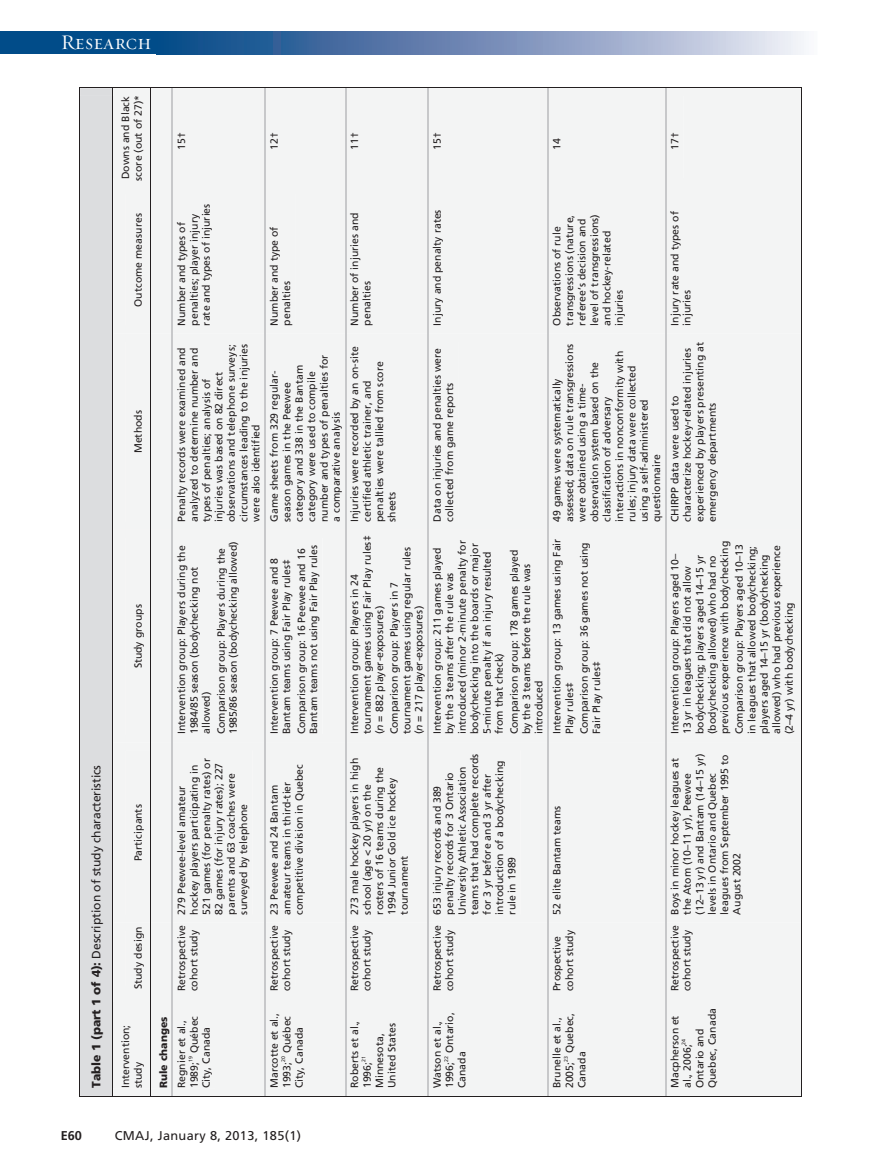
<style>
.page{position:relative;width:878px;height:1175px;background:#fff}
.page>*{position:absolute;margin:0;border:0;box-sizing:border-box;transform-origin:0 0}
.t1{font:21px "Requiem Display HTF Small Caps";letter-spacing:.005em;color:#fff}
.t2{font:12.75px "Frutiger LT Std";letter-spacing:.025em;color:#231f20}
.t3{font:700 12.75px "Frutiger LT Std";color:#231f20}
.t4{font:12px "Frutiger";color:#231f20}
.t5{font:10.5px/12.5px "Frutiger";color:#231f20}
.t6{font:900 10.5px "Frutiger";letter-spacing:.005em;color:#231f20}
.t7{font:5.25px "Frutiger";letter-spacing:-.005em;color:#231f20}
.s1{font-weight:900}
.s2{font-style:italic}
</style>
<div class="page">
<div style="left:0;top:32px;width:164px;height:22px;background:#014c89"></div>
<svg style="left:164px;top:32px;width:640px;height:22px;background:#7692ba"></svg>
<div style="left:79px;top:87px;width:723px;height:1009px;background:#f3f4f4"></div>
<h1 class="t1" style="left:61px;top:30px;width:92px">Research</h1>
<p class="t4" style="left:91px;top:1088px;width:325px;rotate:-90deg"><span class="s1">Table 1 (part 1 of 4):</span> Description of study characteristics</p>
<p class="t5" style="left:120px;top:181px;width:87px;rotate:-90deg">Downs and Black score (out of 27)*</p>
<p class="t5" style="left:133px;top:306px;width:95px;rotate:-90deg">Outcome measures</p>
<p class="t5" style="left:133px;top:453px;width:44px;rotate:-90deg">Methods</p>
<p class="t5" style="left:133px;top:668px;width:65px;rotate:-90deg">Study groups</p>
<p class="t5" style="left:133px;top:861px;width:58px;rotate:-90deg">Participants</p>
<p class="t5" style="left:133px;top:989px;width:64px;rotate:-90deg">Study design</p>
<p class="t5" style="left:120px;top:1088px;width:65px;rotate:-90deg">Intervention; study</p>
<p class="t5" style="left:176px;top:150px;width:19px;rotate:-90deg">15†</p>
<p class="t5" style="left:269px;top:150px;width:19px;rotate:-90deg">12†</p>
<p class="t5" style="left:349px;top:150px;width:19px;rotate:-90deg">11†</p>
<p class="t5" style="left:432px;top:150px;width:19px;rotate:-90deg">15†</p>
<p class="t5" style="left:551px;top:150px;width:13px;rotate:-90deg">14</p>
<p class="t5" style="left:669px;top:150px;width:19px;rotate:-90deg">17†</p>
<p class="t5" style="left:176px;top:325px;width:123px;rotate:-90deg">Number and types of penalties; player injury rate and types of injuries</p>
<p class="t5" style="left:176px;top:522px;width:179px;rotate:-90deg">Penalty records were examined and analyzed to determine number and types of penalties; analysis of injuries was based on 82 direct observations and telephone surveys; circumstances leading to the injuries were also identified</p>
<p class="t5" style="left:176px;top:734px;width:190px;rotate:-90deg">Intervention group: Players during the<br>1984/85 season (bodychecking not allowed)</p>
<p class="t5" style="left:216px;top:734px;width:195px;rotate:-90deg">Comparison group: Players during the<br>1985/86 season (bodychecking allowed)</p>
<p class="t5" style="left:176px;top:914px;width:158px;rotate:-90deg">279 Peewee-level amateur hockey players participating in<br>521 games (for penalty rates) or<br>82 games (for injury rates); 227 parents and 63 coaches were surveyed by telephone</p>
<p class="t5" style="left:176px;top:991px;width:67px;rotate:-90deg">Retrospective cohort study</p>
<p class="t5" style="left:189px;top:1088px;width:74px;text-indent:35px;rotate:-90deg">Québec<br>City, Canada</p>
<p class="t6" style="left:159px;top:1088px;width:73px;rotate:-90deg">Rule changes</p>
<p class="t5" style="left:176px;top:1088px;width:70px;rotate:-90deg">Regnier et al.,<br>1989;</p>
<p class="t7" style="left:188px;top:1062px;width:7px;rotate:-90deg">19</p>
<p class="t5" style="left:269px;top:325px;width:100px;rotate:-90deg">Number and type of penalties</p>
<p class="t5" style="left:349px;top:325px;width:115px;rotate:-90deg">Number of injuries and penalties</p>
<p class="t5" style="left:432px;top:325px;width:117px;rotate:-90deg">Injury and penalty rates</p>
<p class="t5" style="left:269px;top:522px;width:168px;rotate:-90deg">Game sheets from 329 regular&shy;season games in the Peewee category and 338 in the Bantam category were used to compile number and types of penalties for a comparative analysis</p>
<p class="t5" style="left:296px;top:734px;width:190px;rotate:-90deg">Comparison group: 16 Peewee and 16<br>Bantam teams not using Fair Play rules</p>
<p class="t5" style="left:269px;top:734px;width:178px;rotate:-90deg">Intervention group: 7 Peewee and 8<br>Bantam teams using Fair Play rules‡</p>
<p class="t5" style="left:349px;top:522px;width:177px;rotate:-90deg">Injuries were recorded by an on-site certified athletic trainer, and penalties were tallied from score sheets</p>
<p class="t5" style="left:349px;top:734px;width:200px;rotate:-90deg">Intervention group: Players in 24 tournament games using Fair Play rules‡ (<span class="s2">n</span> = 882 player-exposures)</p>
<p class="t5" style="left:388px;top:734px;width:189px;rotate:-90deg">Comparison group: Players in 7 tournament games using regular rules (<span class="s2">n</span> = 217 player-exposures)</p>
<p class="t5" style="left:269px;top:914px;width:152px;rotate:-90deg">23 Peewee and 24 Bantam amateur teams in third-tier competitive division in Quebec</p>
<p class="t5" style="left:269px;top:991px;width:67px;rotate:-90deg">Retrospective cohort study</p>
<p class="t5" style="left:349px;top:914px;width:158px;rotate:-90deg">273 male hockey players in high school (age &lt; 20 yr) on the rosters of 16 teams during the<br>1994 Junior Gold ice hockey tournament</p>
<p class="t5" style="left:349px;top:991px;width:67px;rotate:-90deg">Retrospective cohort study</p>
<p class="t5" style="left:432px;top:522px;width:175px;rotate:-90deg">Data on injuries and penalties were collected from game reports</p>
<p class="t5" style="left:432px;top:734px;width:195px;rotate:-90deg">Intervention group: 211 games played by the 3 teams after the rule was introduced (minor 2-minute penalty for bodychecking into the boards or major 5-minute penalty if an injury resulted from that check)</p>
<p class="t5" style="left:508px;top:734px;width:186px;rotate:-90deg">Comparison group: 178 games played by the 3 teams before the rule was introduced</p>
<p class="t5" style="left:432px;top:914px;width:162px;rotate:-90deg">653 injury records and 389 penalty records for 3 Ontario<br>University Athletic Association teams that had complete records for 3 yr before and 3 yr after introduction of a bodychecking rule in 1989</p>
<p class="t5" style="left:432px;top:991px;width:67px;rotate:-90deg">Retrospective cohort study</p>
<p class="t5" style="left:269px;top:1088px;width:77px;rotate:-90deg">Marcotte et al.,<br>1993;</p>
<p class="t5" style="left:281px;top:1088px;width:74px;text-indent:35px;rotate:-90deg">Québec<br>City, Canada</p>
<p class="t7" style="left:281px;top:1062px;width:7px;rotate:-90deg">20</p>
<p class="t5" style="left:349px;top:1088px;width:69px;rotate:-90deg">Roberts et al.,<br>1996;</p>
<p class="t5" style="left:374px;top:1088px;width:66px;rotate:-90deg">Minnesota,<br>United States</p>
<p class="t7" style="left:361px;top:1062px;width:7px;rotate:-90deg">21</p>
<p class="t5" style="left:444px;top:1088px;width:77px;text-indent:35px;rotate:-90deg">Ontario,<br>Canada</p>
<p class="t5" style="left:432px;top:1088px;width:69px;rotate:-90deg">Watson et al.,<br>1996;</p>
<p class="t7" style="left:444px;top:1062px;width:7px;rotate:-90deg">22</p>
<p class="t5" style="left:551px;top:325px;width:113px;rotate:-90deg">Observations of rule transgressions (nature, referee’s decision and level of transgressions) and hockey-related injuries</p>
<p class="t5" style="left:551px;top:522px;width:180px;rotate:-90deg">49 games were systematically assessed; data on rule transgressions were obtained using a time&shy;observation system based on the classification of adversary interactions in nonconformity with rules; injury data were collected using a self-administered questionnaire</p>
<p class="t5" style="left:551px;top:734px;width:197px;rotate:-90deg">Intervention group: 13 games using Fair<br>Play rules‡</p>
<p class="t5" style="left:579px;top:734px;width:193px;rotate:-90deg">Comparison group: 36 games not using<br>Fair Play rules‡</p>
<p class="t5" style="left:669px;top:325px;width:116px;rotate:-90deg">Injury rate and types of injuries</p>
<p class="t5" style="left:669px;top:522px;width:181px;rotate:-90deg">CHIRPP data were used to characterize hockey-related injuries experienced by players presenting at emergency departments</p>
<p class="t5" style="left:669px;top:734px;width:195px;rotate:-90deg">Intervention group: Players aged 10– 13 yr in leagues that did not allow bodychecking; players aged 14–15 yr (bodychecking allowed) who had no previous experience with bodychecking</p>
<p class="t5" style="left:733px;top:734px;width:191px;rotate:-90deg">Comparison group: Players aged 10–13 in leagues that allowed bodychecking; players aged 14–15 yr (bodychecking allowed) who had previous experience (2–4 yr) with bodychecking</p>
<p class="t5" style="left:551px;top:914px;width:111px;rotate:-90deg">52 elite Bantam teams</p>
<p class="t5" style="left:551px;top:991px;width:63px;rotate:-90deg">Prospective cohort study</p>
<p class="t5" style="left:564px;top:1088px;width:77px;text-indent:35px;rotate:-90deg">Quebec,<br>Canada</p>
<p class="t5" style="left:551px;top:1088px;width:73px;rotate:-90deg">Brunelle et al.,<br>2005;</p>
<p class="t7" style="left:564px;top:1062px;width:7px;rotate:-90deg">23</p>
<p class="t5" style="left:669px;top:914px;width:162px;rotate:-90deg">Boys in minor hockey leagues at the Atom (10–11 yr), Peewee (12–13 yr) and Bantam (14–15 yr) levels in Ontario and Quebec leagues from September 1995 to<br>August 2002</p>
<p class="t5" style="left:669px;top:991px;width:67px;rotate:-90deg">Retrospective cohort study</p>
<p class="t5" style="left:694px;top:1088px;width:81px;rotate:-90deg">Ontario and<br>Quebec, Canada</p>
<p class="t5" style="left:669px;top:1088px;width:74px;rotate:-90deg">Macpherson et al., 2006;</p>
<p class="t7" style="left:681px;top:1044px;width:7px;rotate:-90deg">24</p>
<p class="t3" style="left:61px;top:1130px;width:23px">E60</p>
<p class="t2" style="left:115px;top:1130px;width:188px">CMAJ, January 8, 2013, 185(1)</p>
</div>
